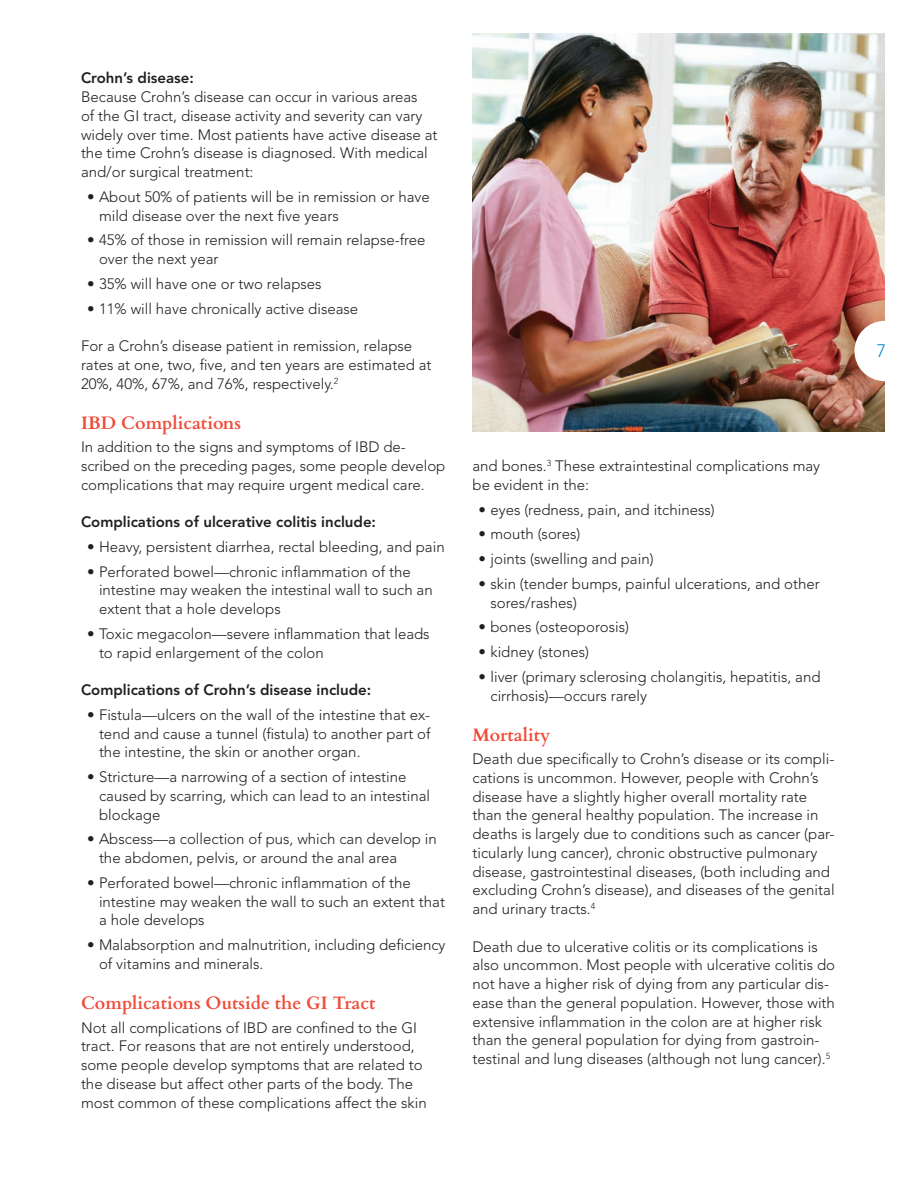
<style>
.page{position:relative;width:918px;height:1188px;background:#fff}
.page>*{position:absolute;margin:0;border:0;box-sizing:border-box;transform-origin:0 0}
.Subhead{font:700 18px "Cardo";color:#ef4c38}
.t1{font:300 18px "Avenir";color:#0089cf}
.Body_Copy{font:300 15px/18.8px "Avenir";color:#231f20}
.Subhead_2{font:800 15px "Avenir";color:#231f20}
</style>
<div class="page">
<img style="left:472px;top:34px;width:413px;height:398px">
<div style="left:854px;top:321px;width:61px;height:60px;background:#fff;border-radius:50%"></div>
<p class="Subhead_2" style="left:81px;top:69px;width:115px">Crohn’s disease:</p>
<p class="Body_Copy" style="left:81px;top:88px;width:358px">Because Crohn’s disease can occur in various areas<br>of the GI tract, disease activity and severity can vary widely over time. Most patients have active disease at the time Crohn’s disease is diagnosed. With medical and/or surgical treatment:</p>
<p class="Body_Copy" style="left:99px;top:187px;width:332px;text-indent:-12px">• About 50% of patients will be in remission or have mild disease over the next five years</p>
<p class="Body_Copy" style="left:99px;top:231px;width:328px;text-indent:-12px">• 45% of those in remission will remain relapse-free over the next year</p>
<p class="Body_Copy" style="left:87px;top:274px;width:236px">• 35% will have one or two relapses</p>
<p class="Body_Copy" style="left:87px;top:299px;width:273px">• 11% will have chronically active disease</p>
<p class="Body_Copy" style="left:81px;top:337px;width:352px">For a Crohn’s disease patient in remission, relapse rates at one, two, five, and ten years are estimated at<br>20%, 40%, 67%, and 76%, respectively.<sup>2</sup></p>
<p class="Subhead" style="left:81px;top:408px;width:162px">IBD Complications</p>
<p class="Body_Copy" style="left:81px;top:438px;width:366px">In addition to the signs and symptoms of IBD de&shy;scribed on the preceding pages, some people develop complications that may require urgent medical care.</p>
<p class="Subhead_2" style="left:81px;top:513px;width:297px">Complications of ulcerative colitis include:</p>
<p class="Body_Copy" style="left:87px;top:537px;width:359px">• Heavy, persistent diarrhea, rectal bleeding, and pain</p>
<p class="Body_Copy" style="left:99px;top:562px;width:335px;text-indent:-12px">• Perforated bowel—chronic inflammation of the intestine may weaken the intestinal wall to such an extent that a hole develops</p>
<p class="Body_Copy" style="left:99px;top:624px;width:332px;text-indent:-12px">• Toxic megacolon—severe inflammation that leads to rapid enlargement of the colon</p>
<p class="Subhead_2" style="left:81px;top:681px;width:292px">Complications of Crohn’s disease include:</p>
<p class="Body_Copy" style="left:99px;top:705px;width:333px;text-align:justify;text-indent:-12px">• Fistula—ulcers on the wall of the intestine that ex&shy;tend and cause a tunnel (fistula) to another part of the intestine, the skin or another organ.</p>
<p class="Body_Copy" style="left:99px;top:768px;width:333px;text-indent:-12px">• Stricture—a narrowing of a section of intestine caused by scarring, which can lead to an intestinal blockage</p>
<p class="Body_Copy" style="left:99px;top:830px;width:339px;text-indent:-12px">• Abscess—a collection of pus, which can develop in the abdomen, pelvis, or around the anal area</p>
<p class="Body_Copy" style="left:99px;top:873px;width:348px;text-indent:-12px">• Perforated bowel—chronic inflammation of the intestine may weaken the wall to such an extent that a hole develops</p>
<p class="Body_Copy" style="left:99px;top:936px;width:348px;text-indent:-12px">• Malabsorption and malnutrition, including deficiency of vitamins and minerals.</p>
<p class="Subhead" style="left:81px;top:989px;width:296px">Complications Outside the GI Tract</p>
<p class="Body_Copy" style="left:81px;top:1018px;width:347px">Not all complications of IBD are confined to the GI tract. For reasons that are not entirely understood, some people develop symptoms that are related to the disease but affect other parts of the body. The most common of these complications affect the skin</p>
<p class="Body_Copy" style="left:472px;top:456px;width:349px">and bones.<sup>3</sup> These extraintestinal complications may be evident in the:</p>
<p class="Body_Copy" style="left:478px;top:500px;width:238px">• eyes (redness, pain, and itchiness)</p>
<p class="Body_Copy" style="left:478px;top:525px;width:103px">• mouth (sores)</p>
<p class="Body_Copy" style="left:478px;top:549px;width:177px">• joints (swelling and pain)</p>
<p class="Body_Copy" style="left:490px;top:574px;width:331px;text-indent:-12px">• skin (tender bumps, painful ulcerations, and other sores/rashes)</p>
<p class="Body_Copy" style="left:478px;top:618px;width:152px">• bones (osteoporosis)</p>
<p class="Body_Copy" style="left:478px;top:642px;width:112px">• kidney (stones)</p>
<p class="Body_Copy" style="left:490px;top:667px;width:332px;text-indent:-12px">• liver (primary sclerosing cholangitis, hepatitis, and cirrhosis)—occurs rarely</p>
<p class="Subhead" style="left:472px;top:720px;width:79px">Mortality</p>
<p class="Body_Copy" style="left:472px;top:750px;width:364px">Death due specifically to Crohn’s disease or its compli&shy;cations is uncommon. However, people with Crohn’s disease have a slightly higher overall mortality rate than the general healthy population. The increase in deaths is largely due to conditions such as cancer (par&shy;ticularly lung cancer), chronic obstructive pulmonary disease, gastrointestinal diseases, (both including and excluding Crohn’s disease), and diseases of the genital and urinary tracts.<sup>4</sup></p>
<p class="Body_Copy" style="left:473px;top:937px;width:364px">Death due to ulcerative colitis or its complications is also uncommon. Most people with ulcerative colitis do not have a higher risk of dying from any particular dis&shy;ease than the general population. However, those with extensive inflammation in the colon are at higher risk than the general population for dying from gastroin&shy;testinal and lung diseases (although not lung cancer).<sup>5</sup></p>
<p class="t1" style="left:877px;top:341px;width:11px">7</p>
</div>
